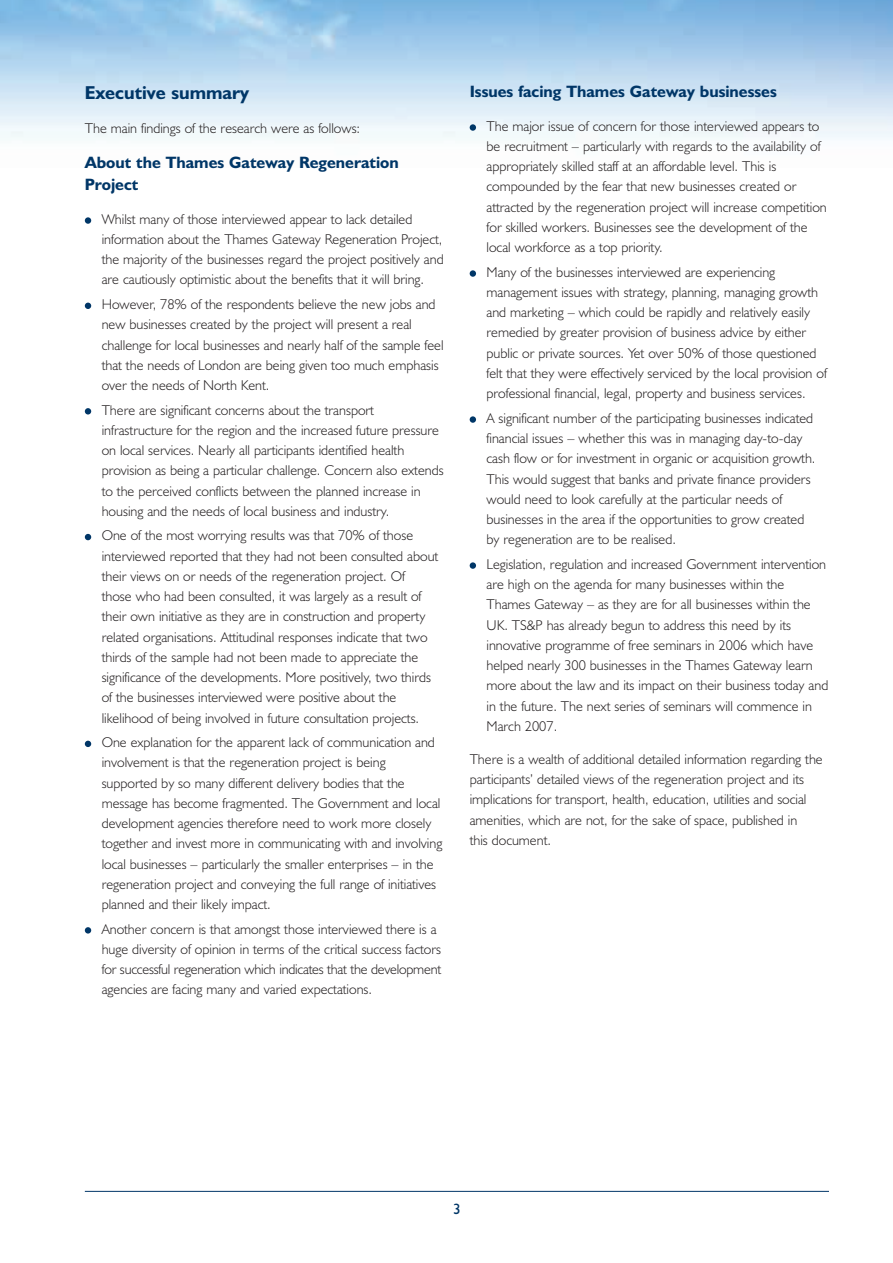
<style>
.page{position:relative;width:893px;height:1263px;background:#fff}
.page>*{position:absolute;margin:0;border:0;box-sizing:border-box;transform-origin:0 0}
.t1{font:700 18.75px "Humanist 521 BT";color:#003667}
.t2{font:700 16.5px/22.5px "Humanist 521 BT";color:#003667}
.t3{font:15px "Humanist 521 BT";color:#003667}
.t4{font:300 14.25px/20.2px "Humanist 521 BT";color:#231f20}
</style>
<div class="page">
<hr style="left:85px;top:1191px;width:744px;height:1px;background:#003667">
<img style="left:0;top:0;width:893px;height:140px">
<div style="left:470px;top:562px;width:6px;height:7px;background:#003667;border-radius:50%"></div>
<div style="left:470px;top:416px;width:6px;height:7px;background:#003667;border-radius:50%"></div>
<div style="left:470px;top:270px;width:6px;height:7px;background:#003667;border-radius:50%"></div>
<div style="left:470px;top:124px;width:6px;height:7px;background:#003667;border-radius:50%"></div>
<svg style="left:85px;top:927px;width:6px;height:6px"></svg>
<svg style="left:85px;top:741px;width:6px;height:6px"></svg>
<svg style="left:85px;top:534px;width:6px;height:6px"></svg>
<svg style="left:85px;top:408px;width:6px;height:6px"></svg>
<svg style="left:85px;top:303px;width:6px;height:6px"></svg>
<div style="left:85px;top:217px;width:6px;height:7px;background:#003667;border-radius:50%"></div>
<h1 class="t1" style="left:85px;top:86px;width:166px">Executive summary</h1>
<p class="t4" style="left:85px;top:120px;width:277px">The main findings of the research were as follows:</p>
<p class="t2" style="left:85px;top:153px;width:315px">About the Thames Gateway Regeneration<br>Project</p>
<p class="t4" style="left:102px;top:210px;width:343px">Whilst many of those interviewed appear to lack detailed information about the Thames Gateway Regeneration Project, the majority of the businesses regard the project positively and are cautiously optimistic about the benefits that it will bring.</p>
<p class="t4" style="left:102px;top:296px;width:343px">However, 78% of the respondents believe the new jobs and new businesses created by the project will present a real challenge for local businesses and nearly half of the sample feel that the needs of London are being given too much emphasis over the needs of North Kent.</p>
<p class="t4" style="left:102px;top:401px;width:343px">There are significant concerns about the transport infrastructure for the region and the increased future pressure on local services. Nearly all participants identified health provision as being a particular challenge. Concern also extends to the perceived conflicts between the planned increase in housing and the needs of local business and industry.</p>
<p class="t4" style="left:102px;top:527px;width:338px">One of the most worrying results was that 70% of those interviewed reported that they had not been consulted about their views on or needs of the regeneration project. Of those who had been consulted, it was largely as a result of their own initiative as they are in construction and property related organisations. Attitudinal responses indicate that two thirds of the sample had not been made to appreciate the significance of the developments. More positively, two thirds of the businesses interviewed were positive about the likelihood of being involved in future consultation projects.</p>
<p class="t4" style="left:102px;top:734px;width:342px">One explanation for the apparent lack of communication and involvement is that the regeneration project is being supported by so many different delivery bodies that the message has become fragmented. The Government and local development agencies therefore need to work more closely together and invest more in communicating with and involving local businesses – particularly the smaller enterprises – in the regeneration project and conveying the full range of initiatives planned and their likely impact.</p>
<p class="t4" style="left:102px;top:920px;width:341px">Another concern is that amongst those interviewed there is a huge diversity of opinion in terms of the critical success factors for successful regeneration which indicates that the development agencies are facing many and varied expectations.</p>
<p class="t2" style="left:470px;top:82px;width:309px">Issues facing Thames Gateway businesses</p>
<p class="t4" style="left:487px;top:117px;width:342px">The major issue of concern for those interviewed appears to be recruitment – particularly with regards to the availability of appropriately skilled staff at an affordable level. This is compounded by the fear that new businesses created or attracted by the regeneration project will increase competition for skilled workers. Businesses see the development of the local workforce as a top priority.</p>
<p class="t4" style="left:487px;top:263px;width:342px">Many of the businesses interviewed are experiencing management issues with strategy, planning, managing growth and marketing – which could be rapidly and relatively easily remedied by greater provision of business advice by either public or private sources. Yet over 50% of those questioned felt that they were effectively serviced by the local provision of professional financial, legal, property and business services.</p>
<p class="t4" style="left:487px;top:409px;width:330px">A significant number of the participating businesses indicated financial issues – whether this was in managing day-to-day cash flow or for investment in organic or acquisition growth.<br>This would suggest that banks and private finance providers would need to look carefully at the particular needs of businesses in the area if the opportunities to grow created by regeneration are to be realised.</p>
<p class="t4" style="left:487px;top:555px;width:343px">Legislation, regulation and increased Government intervention are high on the agenda for many businesses within the Thames Gateway – as they are for all businesses within the UK. TS&amp;P has already begun to address this need by its innovative programme of free seminars in 2006 which have helped nearly 300 businesses in the Thames Gateway learn more about the law and its impact on their business today and in the future. The next series of seminars will commence in March 2007.</p>
<p class="t4" style="left:470px;top:750px;width:355px">There is a wealth of additional detailed information regarding the participants’ detailed views of the regeneration project and its implications for transport, health, education, utilities and social amenities, which are not, for the sake of space, published in<br>this document.</p>
<p class="t3" style="left:453px;top:1204px;width:9px">3</p>
</div>
